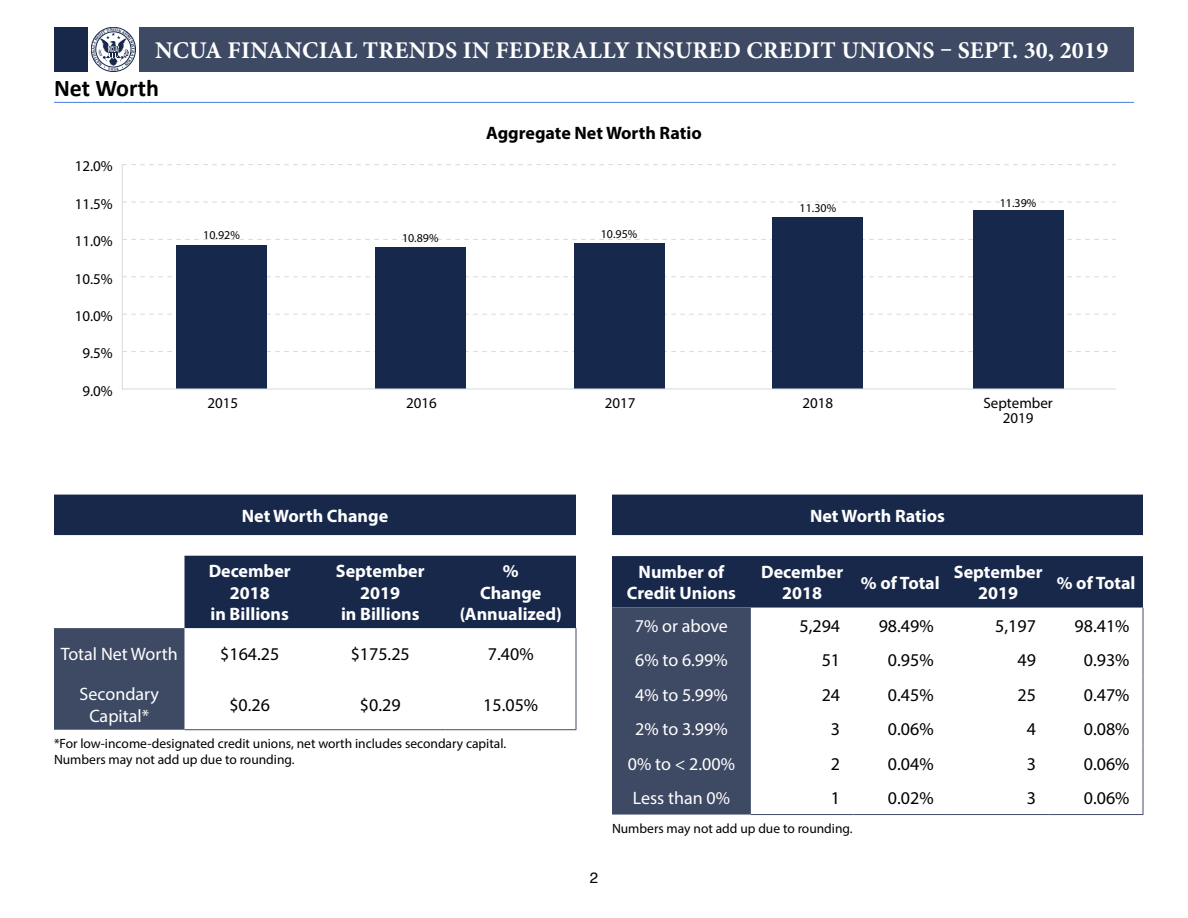
<style>
.page{position:relative;width:1188px;height:918px;background:#fff}
.page>*{position:absolute;margin:0;border:0;box-sizing:border-box;transform-origin:0 0}
.t1{font:700 24px "Minion Pro";letter-spacing:.01em;color:#fff}
.t2{font:700 24px "Calibri";color:#000}
.Chart_Sub_Head_Text{font:700 18px/21.6px "Myriad Pro";color:#fff;text-align:center}
.Chart_Label_Text{font:18px/21.6px "Myriad Pro";color:#fff;text-align:center}
.Data_text_right_alig{font:18px "Myriad Pro";color:#000}
.Data_Text{font:18px "Myriad Pro";color:#000}
.Chart_Title_Text{font:700 18px "Myriad Pro";color:#fff}
.t3{font:700 18px "Myriad Pro";color:#000}
.t4{font:15px/15px "Myriad Pro";color:#000;text-align:center}
.t5{font:15px "Helvetica";color:#000}
.Footnote{font:13.5px "Myriad Pro";color:#000}
.t6{font:12px "Myriad Pro";color:#000}
</style>
<div class="page">
<div style="left:54px;top:27px;width:78px;height:45px;background:#18284b"></div>
<div style="left:132px;top:27px;width:1002px;height:45px;background:#3e4a64"></div>
<div style="left:88px;top:26px;width:51px;height:47px;background:linear-gradient(to bottom,#fff,#fff)"></div>
<hr style="left:54px;top:102px;width:1080px;height:1px;background:#497ae4">
<svg style="left:123px;top:351px;width:993px;height:1px"></svg>
<svg style="left:123px;top:314px;width:993px;height:1px"></svg>
<svg style="left:123px;top:276px;width:993px;height:1px"></svg>
<svg style="left:123px;top:239px;width:993px;height:1px"></svg>
<svg style="left:123px;top:202px;width:993px;height:1px"></svg>
<svg style="left:122px;top:164px;width:994px;height:1px"></svg>
<div style="left:973px;top:210px;width:90px;height:179px;background:#16284b"></div>
<div style="left:773px;top:217px;width:90px;height:172px;background:#16284b"></div>
<div style="left:574px;top:243px;width:90px;height:146px;background:#16284b"></div>
<div style="left:375px;top:248px;width:91px;height:141px;background:#16284b"></div>
<div style="left:176px;top:245px;width:91px;height:144px;background:#16284b"></div>
<hr style="left:122px;top:165px;width:1px;height:224px;background:#d7d9dd">
<hr style="left:122px;top:389px;width:994px;height:1px;background:#d7d9dd">
<svg style="left:54px;top:495px;width:522px;height:133px;fill:#18284b"></svg>
<div style="left:54px;top:628px;width:130px;height:102px;background:#3e4a64"></div>
<hr style="left:576px;top:628px;width:1px;height:51px;background:#3e4a64">
<hr style="left:576px;top:679px;width:1px;height:50px;background:#3e4a64">
<hr style="left:184px;top:729px;width:131px;height:1px;background:#3e4a64">
<hr style="left:315px;top:729px;width:131px;height:1px;background:#3e4a64">
<hr style="left:446px;top:729px;width:130px;height:1px;background:#3e4a64">
<svg style="left:612px;top:495px;width:531px;height:113px;fill:#18284b"></svg>
<div style="left:612px;top:608px;width:139px;height:207px;background:#3e4a64"></div>
<hr style="left:1143px;top:608px;width:1px;height:34px;background:#3e4a64">
<hr style="left:1143px;top:642px;width:1px;height:35px;background:#3e4a64">
<hr style="left:1143px;top:677px;width:1px;height:34px;background:#3e4a64">
<hr style="left:1143px;top:711px;width:1px;height:35px;background:#3e4a64">
<hr style="left:1143px;top:746px;width:1px;height:34px;background:#3e4a64">
<hr style="left:1143px;top:780px;width:1px;height:34px;background:#3e4a64">
<hr style="left:751px;top:814px;width:103px;height:1px;background:#3e4a64">
<hr style="left:854px;top:814px;width:93px;height:1px;background:#3e4a64">
<hr style="left:947px;top:814px;width:102px;height:1px;background:#3e4a64">
<hr style="left:1049px;top:814px;width:94px;height:1px;background:#3e4a64">
<svg style="left:92px;top:28px;width:43px;height:43px;background:#bec3cc"></svg>
<h1 class="t1" style="left:155px;top:34px;width:955px">NCUA FINANCIAL TRENDS IN FEDERALLY INSURED CREDIT UNIONS – SEPT. 30, 2019</h1>
<p class="t2" style="left:54px;top:73px;width:106px">Net Worth</p>
<p class="t3" style="left:486px;top:121px;width:217px">Aggregate Net Worth Ratio</p>
<p class="t4" style="left:75px;top:159px;width:40px">12.0%</p>
<p class="t4" style="left:75px;top:196px;width:40px">11.5%</p>
<p class="t4" style="left:75px;top:234px;width:40px">11.0%</p>
<p class="t4" style="left:75px;top:271px;width:40px">10.5%</p>
<p class="t4" style="left:75px;top:308px;width:40px">10.0%</p>
<p class="t4" style="left:82px;top:346px;width:32px">9.5%</p>
<p class="t4" style="left:82px;top:383px;width:32px">9.0%</p>
<p class="t6" style="left:203px;top:228px;width:38px">10.92%</p>
<p class="t6" style="left:402px;top:230px;width:38px">10.89%</p>
<p class="t6" style="left:601px;top:226px;width:38px">10.95%</p>
<p class="t4" style="left:207px;top:395px;width:32px">2015</p>
<p class="t4" style="left:406px;top:395px;width:32px">2016</p>
<p class="t4" style="left:605px;top:395px;width:32px">2017</p>
<p class="t6" style="left:800px;top:200px;width:38px">11.30%</p>
<p class="t6" style="left:1000px;top:195px;width:38px">11.39%</p>
<p class="t4" style="left:802px;top:395px;width:32px">2018</p>
<p class="t4" style="left:983px;top:395px;width:71px">September<br>2019</p>
<p class="Chart_Title_Text" style="left:242px;top:504px;width:148px">Net Worth Change</p>
<p class="Chart_Sub_Head_Text" style="left:209px;top:560px;width:84px">December</p>
<p class="Chart_Sub_Head_Text" style="left:230px;top:581px;width:41px">2018</p>
<p class="Chart_Sub_Head_Text" style="left:211px;top:603px;width:80px">in Billions</p>
<p class="Chart_Sub_Head_Text" style="left:336px;top:560px;width:90px">September</p>
<p class="Chart_Sub_Head_Text" style="left:360px;top:581px;width:41px">2019</p>
<p class="Chart_Sub_Head_Text" style="left:341px;top:603px;width:80px">in Billions</p>
<p class="Chart_Sub_Head_Text" style="left:503px;top:560px;width:17px">%</p>
<p class="Chart_Sub_Head_Text" style="left:480px;top:581px;width:63px">Change</p>
<p class="Chart_Sub_Head_Text" style="left:460px;top:603px;width:104px">(Annualized)</p>
<p class="Chart_Label_Text" style="left:61px;top:643px;width:119px">Total Net Worth</p>
<p class="Data_Text" style="left:220px;top:643px;width:61px">$164.25</p>
<p class="Data_Text" style="left:351px;top:643px;width:61px">$175.25</p>
<p class="Data_Text" style="left:488px;top:643px;width:47px">7.40%</p>
<p class="Chart_Label_Text" style="left:80px;top:683px;width:81px">Secondary<br>Capital*</p>
<p class="Data_Text" style="left:229px;top:694px;width:42px">$0.26</p>
<p class="Data_Text" style="left:360px;top:694px;width:42px">$0.29</p>
<p class="Data_Text" style="left:483px;top:694px;width:56px">15.05%</p>
<p class="Footnote" style="left:54px;top:735px;width:454px">*For low-income-designated credit unions, net worth includes secondary capital.</p>
<p class="Footnote" style="left:54px;top:751px;width:242px">Numbers may not add up due to rounding.</p>
<p class="Chart_Title_Text" style="left:810px;top:504px;width:136px">Net Worth Ratios</p>
<p class="t5" style="left:590px;top:866px;width:10px">2</p>
<p class="Chart_Sub_Head_Text" style="left:627px;top:560px;width:111px">Number of<br>Credit Unions</p>
<p class="Chart_Sub_Head_Text" style="left:761px;top:560px;width:84px">December</p>
<p class="Chart_Sub_Head_Text" style="left:782px;top:582px;width:41px">2018</p>
<p class="Chart_Sub_Head_Text" style="left:861px;top:571px;width:80px">% of Total</p>
<p class="Chart_Sub_Head_Text" style="left:954px;top:560px;width:90px">September</p>
<p class="Chart_Sub_Head_Text" style="left:978px;top:582px;width:41px">2019</p>
<p class="Chart_Sub_Head_Text" style="left:1057px;top:571px;width:80px">% of Total</p>
<p class="Chart_Label_Text" style="left:635px;top:614px;width:95px">7% or above</p>
<p class="Data_text_right_alig" style="left:800px;top:614px;width:42px">5,294</p>
<p class="Data_text_right_alig" style="left:879px;top:614px;width:56px">98.49%</p>
<p class="Data_text_right_alig" style="left:995px;top:614px;width:42px">5,197</p>
<p class="Data_text_right_alig" style="left:1075px;top:614px;width:56px">98.41%</p>
<p class="Chart_Label_Text" style="left:635px;top:649px;width:94px">6% to 6.99%</p>
<p class="Data_text_right_alig" style="left:822px;top:649px;width:20px">51</p>
<p class="Data_text_right_alig" style="left:888px;top:649px;width:47px">0.95%</p>
<p class="Data_text_right_alig" style="left:1017px;top:649px;width:20px">49</p>
<p class="Data_text_right_alig" style="left:1084px;top:649px;width:47px">0.93%</p>
<p class="Chart_Label_Text" style="left:635px;top:683px;width:94px">4% to 5.99%</p>
<p class="Data_text_right_alig" style="left:822px;top:683px;width:20px">24</p>
<p class="Data_text_right_alig" style="left:888px;top:683px;width:47px">0.45%</p>
<p class="Data_text_right_alig" style="left:1017px;top:683px;width:20px">25</p>
<p class="Data_text_right_alig" style="left:1084px;top:683px;width:47px">0.47%</p>
<p class="Chart_Label_Text" style="left:635px;top:718px;width:94px">2% to 3.99%</p>
<p class="Data_text_right_alig" style="left:831px;top:718px;width:11px">3</p>
<p class="Data_text_right_alig" style="left:888px;top:718px;width:47px">0.06%</p>
<p class="Data_text_right_alig" style="left:1027px;top:718px;width:11px">4</p>
<p class="Data_text_right_alig" style="left:1084px;top:718px;width:47px">0.08%</p>
<p class="Chart_Label_Text" style="left:628px;top:752px;width:109px">0% to &lt; 2.00%</p>
<p class="Data_text_right_alig" style="left:831px;top:752px;width:11px">2</p>
<p class="Data_text_right_alig" style="left:888px;top:752px;width:47px">0.04%</p>
<p class="Data_text_right_alig" style="left:1027px;top:752px;width:11px">3</p>
<p class="Data_text_right_alig" style="left:1084px;top:752px;width:47px">0.06%</p>
<p class="Chart_Label_Text" style="left:633px;top:787px;width:99px">Less than 0%</p>
<p class="Data_text_right_alig" style="left:831px;top:787px;width:11px">1</p>
<p class="Data_text_right_alig" style="left:888px;top:787px;width:47px">0.02%</p>
<p class="Data_text_right_alig" style="left:1027px;top:787px;width:11px">3</p>
<p class="Data_text_right_alig" style="left:1084px;top:787px;width:47px">0.06%</p>
<p class="Footnote" style="left:612px;top:820px;width:242px">Numbers may not add up due to rounding.</p>
</div>
